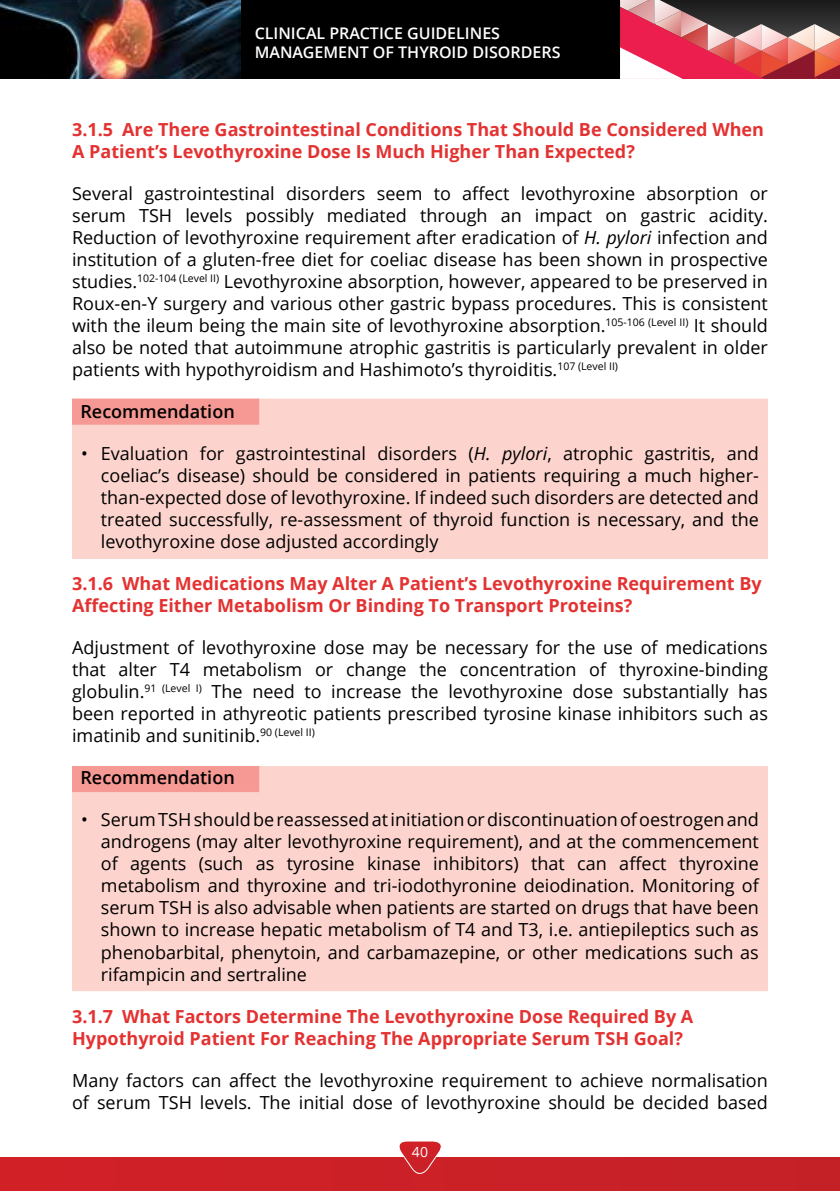
<style>
.page{position:relative;width:840px;height:1191px;background:#fff}
.page>*{position:absolute;margin:0;border:0;box-sizing:border-box;transform-origin:0 0}
.t1{font:18px/22px "Open Sans";color:#000;text-align:justify}
.t2{font:700 18px/22px "Open Sans";color:#e33231}
.t3{font:600 18px "Open Sans";color:#000}
.t4{font:600 16px/19.2px "Open Sans";color:#fff}
.t5{font:14px "Open Sans";color:#fff}
.s1{font-style:italic}
</style>
<div class="page">
<div style="left:0;top:0;width:839px;height:79px;background:#000"></div>
<svg style="left:620px;top:0;width:219px;height:79px;background:#b35b65"></svg>
<img style="left:0;top:0;width:240px;height:79px">
<div style="left:0;top:1157px;width:839px;height:34px;background:#cb2127"></div>
<svg style="left:399px;top:1141px;width:43px;height:33px"></svg>
<div style="left:72px;top:398px;width:695px;height:161px;background:#fcd4cd;border:1px solid #fcd4cd"></div>
<div style="left:72px;top:398px;width:187px;height:26px;background:#f69893;border:1px solid #f69893"></div>
<div style="left:72px;top:766px;width:695px;height:225px;background:#fcd4cd"></div>
<div style="left:72px;top:766px;width:187px;height:26px;background:#f69893"></div>
<p class="t4" style="left:254px;top:24px;width:307px">CLINICAL PRACTICE GUIDELINES<br>MANAGEMENT OF THYROID DISORDERS</p>
<p class="t2" style="left:72px;top:118px;width:693px">3.1.5 Are There Gastrointestinal Conditions That Should Be Considered When<br>A Patient’s Levothyroxine Dose Is Much Higher Than Expected?</p>
<p class="t1" style="left:72px;top:182px;width:697px">Several gastrointestinal disorders seem to affect levothyroxine absorption or serum TSH levels possibly mediated through an impact on gastric acidity.<br>Reduction of levothyroxine requirement after eradication of <span class="s1">H. pylori</span> infection and institution of a gluten-free diet for coeliac disease has been shown in prospective studies.<sup>102-104</sup> <sup>(Level</sup> <sup>II)</sup> Levothyroxine absorption, however, appeared to be preserved in Roux-en-Y surgery and various other gastric bypass procedures. This is consistent with the ileum being the main site of levothyroxine absorption.<sup>105-106</sup> <sup>(Level</sup> <sup>II)</sup> It should also be noted that autoimmune atrophic gastritis is particularly prevalent in older patients with hypothyroidism and Hashimoto’s thyroiditis.<sup>107</sup> <sup>(Level</sup> <sup>II)</sup></p>
<p class="t3" style="left:80px;top:401px;width:156px">Recommendation</p>
<p class="t1" style="left:101px;top:442px;width:659px;text-indent:-20px">• Evaluation for gastrointestinal disorders (<span class="s1">H. pylori</span>, atrophic gastritis, and coeliac’s disease) should be considered in patients requiring a much higher&shy;than-expected dose of levothyroxine. If indeed such disorders are detected and treated successfully, re-assessment of thyroid function is necessary, and the levothyroxine dose adjusted accordingly</p>
<p class="t2" style="left:72px;top:572px;width:691px">3.1.6 What Medications May Alter A Patient’s Levothyroxine Requirement By<br>Affecting Either Metabolism Or Binding To Transport Proteins?</p>
<p class="t1" style="left:72px;top:636px;width:697px">Adjustment of levothyroxine dose may be necessary for the use of medications that alter T4 metabolism or change the concentration of thyroxine-binding globulin.<sup>91</sup> <sup>(Level</sup> <sup>I)</sup> The need to increase the levothyroxine dose substantially has been reported in athyreotic patients prescribed tyrosine kinase inhibitors such as imatinib and sunitinib.<sup>90</sup> <sup>(Level</sup> <sup>II)</sup></p>
<p class="t3" style="left:80px;top:767px;width:156px">Recommendation</p>
<p class="t1" style="left:101px;top:808px;width:659px;text-indent:-20px">• SerumTSHshouldbereassessedatinitiationordiscontinuationofoestrogenand androgens (may alter levothyroxine requirement), and at the commencement of agents (such as tyrosine kinase inhibitors) that can affect thyroxine metabolism and thyroxine and tri-iodothyronine deiodination. Monitoring of serum TSH is also advisable when patients are started on drugs that have been shown to increase hepatic metabolism of T4 and T3, i.e. antiepileptics such as phenobarbital, phenytoin, and carbamazepine, or other medications such as rifampicin and sertraline</p>
<p class="t2" style="left:72px;top:1004px;width:622px">3.1.7 What Factors Determine The Levothyroxine Dose Required By A<br>Hypothyroid Patient For Reaching The Appropriate Serum TSH Goal?</p>
<p class="t1" style="left:72px;top:1068px;width:697px">Many factors can affect the levothyroxine requirement to achieve normalisation of serum TSH levels. The initial dose of levothyroxine should be decided based</p>
<p class="t5" style="left:412px;top:1142px;width:18px">40</p>
</div>
